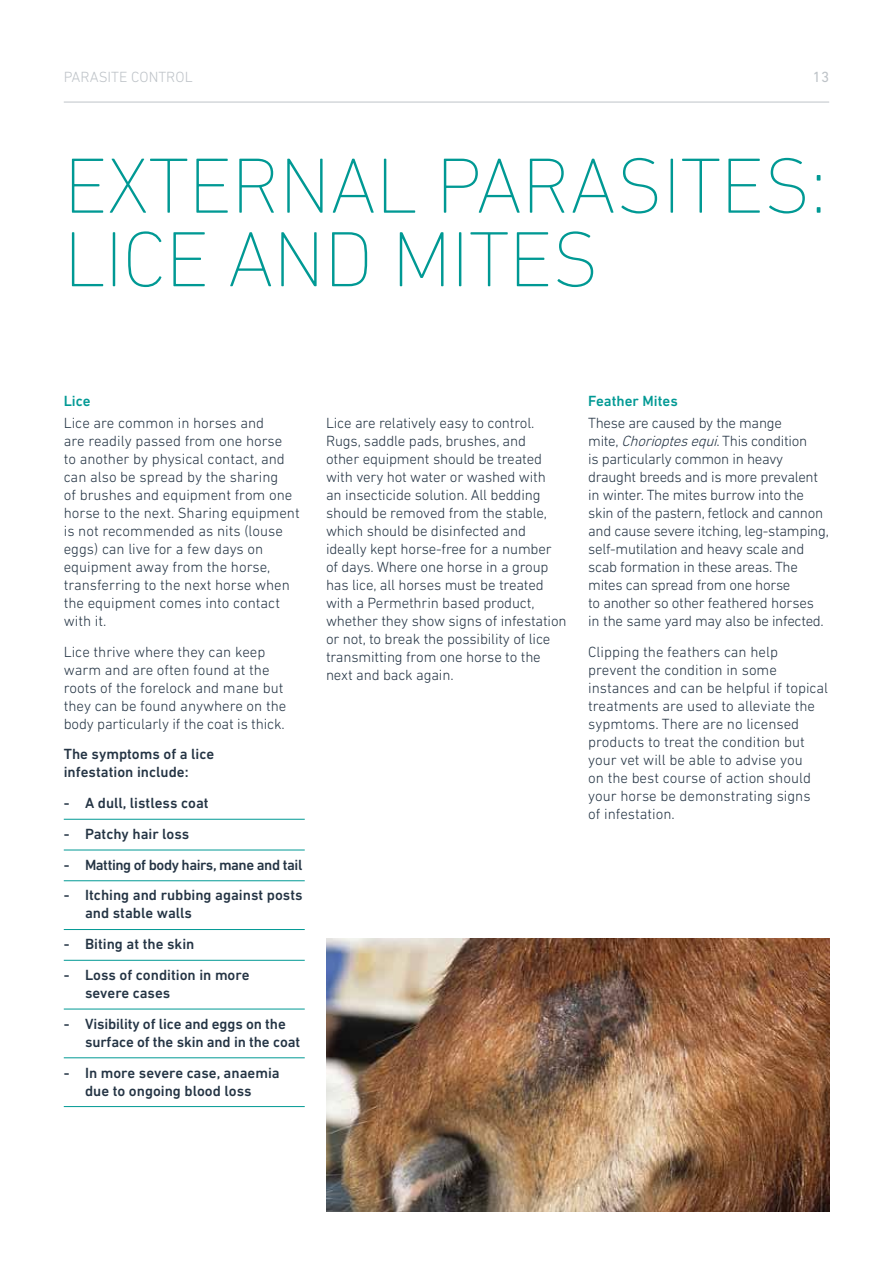
<style>
.page{position:relative;width:893px;height:1263px;background:#fff}
.page>*{position:absolute;margin:0;border:0;box-sizing:border-box;transform-origin:0 0}
.t1{font:200 79.5px/73.5px "DIN Next LT Pro";letter-spacing:-.01em;color:#009994}
.t2{font:300 15px/18px "DIN Next LT Pro";letter-spacing:-.01em;color:#243444}
.t3{font:500 15px/18px "DIN Next LT Pro";color:#243444}
.t4{font:500 15px "DIN Next LT Pro";letter-spacing:-.03em;color:#243444}
.t5{font:500 15px "DIN Next LT Pro";color:#009994}
.t6{font:300 15px "DIN Next LT Pro";color:#bec3c8}
.t7{font:15px "DIN Next LT Pro";color:#bec3c8}
.s1{font-style:italic}
</style>
<div class="page">
<hr style="left:64px;top:102px;width:765px;height:1px;background:#bec3c8">
<hr style="left:64px;top:819px;width:241px;height:1px;background:#009994">
<hr style="left:64px;top:850px;width:241px;height:1px;background:#009994">
<hr style="left:64px;top:880px;width:241px;height:1px;background:#009994">
<hr style="left:64px;top:929px;width:241px;height:1px;background:#009994">
<hr style="left:64px;top:960px;width:241px;height:1px;background:#009994">
<hr style="left:64px;top:1009px;width:241px;height:1px;background:#009994">
<hr style="left:64px;top:1057px;width:241px;height:1px;background:#009994">
<hr style="left:64px;top:1106px;width:241px;height:1px;background:#009994">
<img style="left:326px;top:938px;width:503px;height:274px">
<p class="t6" style="left:64px;top:69px;width:130px">PARASITE CONTROL</p>
<p class="t7" style="left:813px;top:69px;width:18px">13</p>
<h1 class="t1" style="left:64px;top:148px;width:765px">EXTE RNAL PARAS ITES :<br>LICE ANDMITES</h1>
<p class="t5" style="left:64px;top:392px;width:28px">Lice</p>
<p class="t2" style="left:64px;top:414px;width:237px">Lice are common in horses and<br>are readily passed from one horse<br>to another by physical contact, and can also be spread by the sharing<br>of brushes and equipment from one horse to the next. Sharing equipment is not recommended as nits (louse eggs) can live for a few days on equipment away from the horse, transferring to the next horse when the equipment comes into contact with it.</p>
<p class="t2" style="left:64px;top:642px;width:224px">Lice thrive where they can keep warm and are often found at the roots of the forelock and mane but they can be found anywhere on the body particularly if the coat is thick.</p>
<p class="t3" style="left:64px;top:745px;width:152px">The symptoms of a lice infestation include:</p>
<p class="t3" style="left:64px;top:794px;width:146px">- A dull, listless coat</p>
<p class="t3" style="left:64px;top:825px;width:127px">- Patchy hair loss</p>
<p class="t4" style="left:64px;top:856px;width:240px">- Matting of body hairs, mane and tail</p>
<p class="t3" style="left:85px;top:886px;width:219px;text-indent:-21px">- Itching and rubbing against posts and stable walls</p>
<p class="t3" style="left:64px;top:935px;width:132px">- Biting at the skin</p>
<p class="t3" style="left:85px;top:966px;width:166px;text-indent:-21px">- Loss of condition in more severe cases</p>
<p class="t3" style="left:85px;top:1014px;width:217px;text-indent:-21px">- Visibility of lice and eggs on the surface of the skin and in the coat</p>
<p class="t3" style="left:64px;top:1063px;width:217px;text-align:center">- In more severe case, anaemia due to ongoing blood loss</p>
<p class="t2" style="left:326px;top:414px;width:242px">Lice are relatively easy to control.<br>Rugs, saddle pads, brushes, and<br>other equipment should be treated with very hot water or washed with<br>an insecticide solution. All bedding should be removed from the stable, which should be disinfected and ideally kept horse-free for a number of days. Where one horse in a group has lice, all horses must be treated with a Permethrin based product, whether they show signs of infestation or not, to break the possibility of lice transmitting from one horse to the next and back again.</p>
<p class="t5" style="left:588px;top:392px;width:91px">Feather Mites</p>
<p class="t2" style="left:588px;top:414px;width:242px">These are caused by the mange<br>mite, <span class="s1">Chorioptesequi</span>. This condition<br>is particularly common in heavy draught breeds and is more prevalent in winter. The mites burrow into the skin of the pastern, fetlock and cannon and cause severe itching, leg-stamping, self-mutilation and heavy scale and scab formation in these areas. The mites can spread from one horse<br>to another so other feathered horses in the same yard may also be infected.</p>
<p class="t2" style="left:588px;top:642px;width:241px">Clipping the feathers can help prevent the condition in some instances and can be helpful if topical treatments are used to alleviate the sypmtoms. There are no licensed products to treat the condition but your vet will be able to advise you<br>on the best course of action should your horse be demonstrating signs<br>of infestation.</p>
</div>
